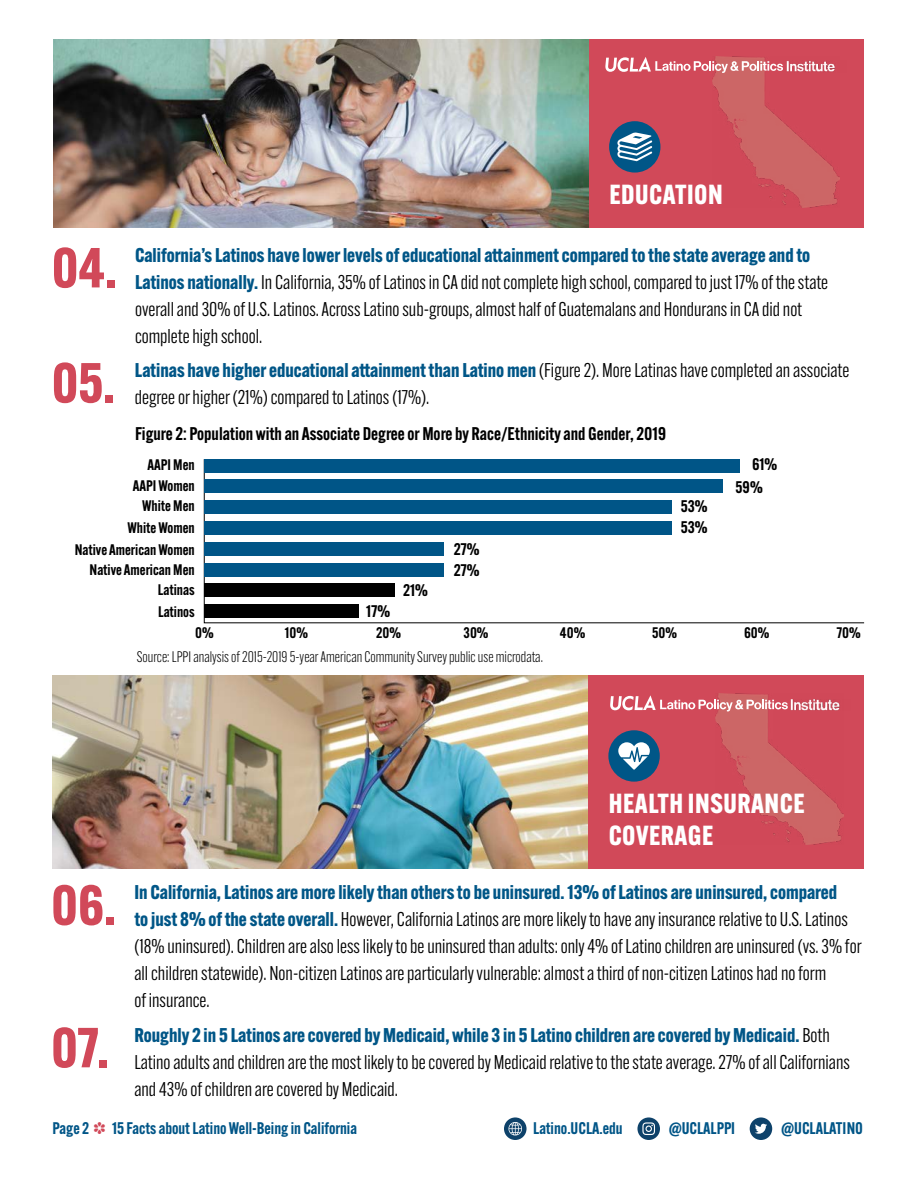
<style>
.page{position:relative;width:918px;height:1188px;background:#fff}
.page>*{position:absolute;margin:0;border:0;box-sizing:border-box;transform-origin:0 0}
.t1{font:700 55.2px "Alternate Gothic ATF";color:#d14959}
.t2{font:700 27px/32.4px "Alternate Gothic ATF";letter-spacing:.02em;color:#fff}
.t3{font:19.5px/27px "Alternate Gothic ATF";color:#000}
.t4{font:700 19.5px "Alternate Gothic ATF";color:#005687}
.t5{font:600 18px "Alternate Gothic ATF";color:#000}
.t6{font:600 16.5px "Alternate Gothic ATF";color:#005587}
.t7{font:600 16.5px/23.2px "Alternate Gothic ATF";color:#000}
.t8{font:600 15px/22.2px "Alternate Gothic ATF";color:#000;text-align:right}
.t9{font:300 15px "Alternate Gothic ATF";color:#000}
.s1{font-weight:700;color:#005687}
.s2{font-weight:400;color:#000}
.s3{font-family:"Ecology P01";font-weight:400;font-size:13.5px;color:#d14959}
</style>
<div class="page">
<svg style="left:504px;top:1117px;width:23px;height:23px"></svg>
<svg style="left:509px;top:1122px;width:13px;height:13px"></svg>
<div style="left:750px;top:1117px;width:22px;height:23px;background:#0e426a;border-radius:50%"></div>
<svg style="left:755px;top:1124px;width:12px;height:10px"></svg>
<div style="left:637px;top:1117px;width:23px;height:23px;background:#0e426a;border-radius:50%"></div>
<svg style="left:642px;top:1122px;width:13px;height:13px"></svg>
<div style="left:587px;top:675px;width:277px;height:193px;background:#d14959"></div>
<img style="left:716px;top:693px;width:128px;height:151px">
<div style="left:608px;top:730px;width:52px;height:52px;background:#005687;border-radius:50%"></div>
<svg style="left:618px;top:742px;width:32px;height:28px"></svg>
<svg style="left:610px;top:696px;width:178px;height:15px"></svg>
<img style="left:790px;top:699px;width:54px;height:12px">
<svg style="left:204px;top:459px;width:660px;height:164px"></svg>
<div style="left:204px;top:459px;width:535px;height:14px;background:#005587"></div>
<div style="left:204px;top:480px;width:519px;height:13px;background:#005587"></div>
<div style="left:204px;top:500px;width:467px;height:14px;background:#005587"></div>
<div style="left:204px;top:521px;width:467px;height:14px;background:#005587"></div>
<div style="left:204px;top:542px;width:240px;height:13px;background:#005587"></div>
<div style="left:204px;top:563px;width:240px;height:14px;background:#005587"></div>
<div style="left:204px;top:583px;width:190px;height:14px;background:#000"></div>
<div style="left:204px;top:604px;width:155px;height:14px;background:#000"></div>
<div style="left:588px;top:39px;width:276px;height:189px;background:#d14959"></div>
<img style="left:53px;top:675px;width:535px;height:193px">
<div style="left:609px;top:121px;width:51px;height:52px;background:#005687;border-radius:50%"></div>
<svg style="left:617px;top:132px;width:35px;height:29px"></svg>
<img style="left:712px;top:73px;width:128px;height:135px">
<svg style="left:605px;top:57px;width:178px;height:16px"></svg>
<img style="left:53px;top:39px;width:535px;height:189px">
<img style="left:786px;top:61px;width:49px;height:11px">
<h1 class="t1" style="left:52px;top:233px;width:66px">04.</h1>
<h1 class="t1" style="left:52px;top:348px;width:64px">05.</h1>
<h2 class="t2" style="left:609px;top:178px;width:115px">EDUCATION</h2>
<p class="t3" style="left:135px;top:242px;width:695px"><span class="s1">California’s Latinos have lower levels of educational attainment compared to the state average and to Latinos nationally.</span> In California, 35% of Latinos in CA did not complete high school, compared to just 17% of the state overall and 30% of U.S. Latinos. Across Latino sub-groups, almost half of Guatemalans and Hondurans in CA did not complete high school.</p>
<p class="t4" style="left:135px;top:358px;width:716px">Latinas have higher educational attainment than Latino men <span class="s2">(Figure 2). More Latinas have completed an associate</span></p>
<p class="t3" style="left:135px;top:384px;width:296px">degree or higher (21%) compared to Latinos (17%).</p>
<p class="t5" style="left:135px;top:422px;width:533px">Figure 2: Population with an Associate Degree or More by Race/Ethnicity and Gender, 2019</p>
<p class="t8" style="left:133px;top:454px;width:63px;line-height:21.5px">AAPI Men<br>AAPI Women</p>
<p class="t8" style="left:75px;top:494px;width:121px">White Men<br>White Women<br>Native American Women</p>
<p class="t8" style="left:90px;top:559px;width:107px;line-height:20.2px">Native American Men<br>Latinas</p>
<p class="t8" style="left:158px;top:601px;width:38px">Latinos</p>
<p class="t7" style="left:366px;top:600px;width:25px">17%</p>
<p class="t7" style="left:403px;top:578px;width:26px">21%</p>
<p class="t7" style="left:454px;top:538px;width:27px;line-height:21.3px">27%<br>27%</p>
<p class="t7" style="left:681px;top:495px;width:28px;line-height:21.5px">53%<br>53%</p>
<p class="t7" style="left:736px;top:452px;width:43px;text-indent:16px">61%<br>59%</p>
<p class="t8" style="left:195px;top:622px;width:20px">0%</p>
<p class="t8" style="left:285px;top:622px;width:25px">10%</p>
<p class="t8" style="left:376px;top:622px;width:26px">20%</p>
<p class="t8" style="left:464px;top:622px;width:26px">30%</p>
<p class="t8" style="left:560px;top:622px;width:27px">40%</p>
<p class="t8" style="left:652px;top:622px;width:26px">50%</p>
<p class="t8" style="left:744px;top:622px;width:27px">60%</p>
<p class="t8" style="left:837px;top:622px;width:26px">70%</p>
<p class="t9" style="left:137px;top:648px;width:408px">Source: LPPI analysis of 2015-2019 5-year American Community Survey public use microdata.</p>
<h1 class="t1" style="left:51px;top:870px;width:66px">06.</h1>
<h1 class="t1" style="left:51px;top:1013px;width:59px">07.</h1>
<h2 class="t2" style="left:609px;top:787px;width:197px">HEALTH INSURANCE<br>COVERAGE</h2>
<p class="t3" style="left:134px;top:879px;width:729px"><span class="s1">In California, Latinos are more likely than others to be uninsured. 13% of Latinos are uninsured, compared<br>to just 8% of the state overall.</span> However, California Latinos are more likely to have any insurance relative to U.S. Latinos (18% uninsured). Children are also less likely to be uninsured than adults: only 4% of Latino children are uninsured (vs. 3% for all children statewide). Non-citizen Latinos are particularly vulnerable: almost a third of non-citizen Latinos had no form<br>of insurance.</p>
<p class="t3" style="left:134px;top:1022px;width:717px"><span class="s1">Roughly 2 in 5 Latinos are covered by Medicaid, while 3 in 5 Latino children are covered by Medicaid.</span> Both<br>Latino adults and children are the most likely to be covered by Medicaid relative to the state average. 27% of all Californians and 43% of children are covered by Medicaid.</p>
<p class="t6" style="left:52px;top:1118px;width:306px">Page 2 <span class="s3">P</span> 15 Facts about Latino Well-Being in California</p>
<p class="t6" style="left:533px;top:1118px;width:91px">Latino.UCLA.edu</p>
<p class="t6" style="left:669px;top:1118px;width:68px">@UCLALPPI</p>
<p class="t6" style="left:782px;top:1118px;width:83px">@UCLALATINO</p>
</div>
